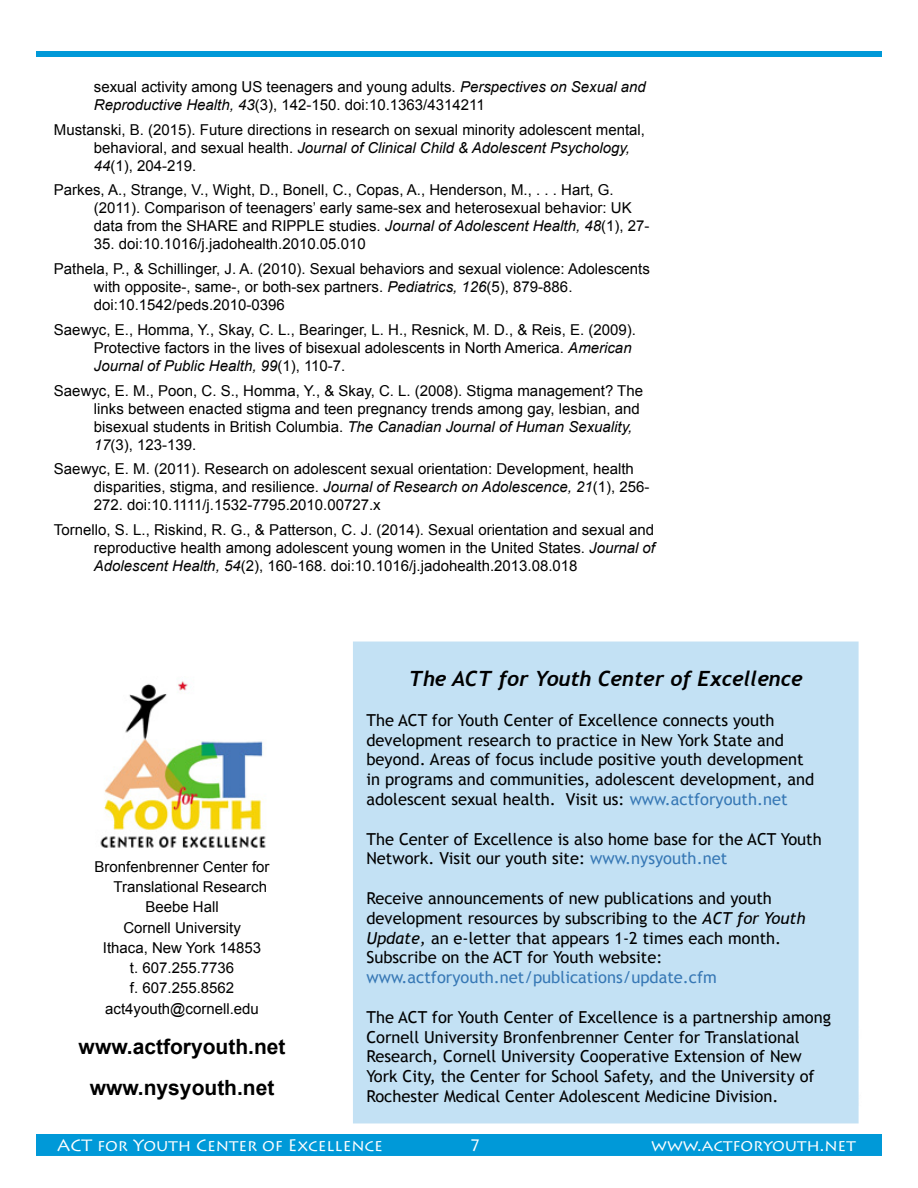
<style>
.page{position:relative;width:918px;height:1188px;background:#fff}
.page>*{position:absolute;margin:0;border:0;box-sizing:border-box;transform-origin:0 0}
.t1{font:700 21px/40.5px "Arial";color:#000;text-align:center}
.t2{font:italic 700 21px "Trebuchet";color:#000}
.t3{font:16.5px/19.8px "Trebuchet MS";color:#000}
.t4{font:16.5px "Lithos Pro";color:#fff}
.t5{font:16.5px "Trebuchet MS";color:#3778b5}
.t6{font:15px/18px "Arial";color:#000}
.s1{font-style:italic}
.s2{color:#3778b5}
</style>
<div class="page">
<div style="left:36px;top:51px;width:846px;height:6px;background:#0099d8"></div>
<div style="left:37px;top:1135px;width:844px;height:20px;background:#0099d8"></div>
<div style="left:36px;top:1134px;width:846px;height:22px;border:2px solid #0099d8"></div>
<img style="left:100px;top:681px;width:166px;height:167px">
<div style="left:353px;top:642px;width:506px;height:481px;background:#c3e1f4"></div>
<p class="t6" style="left:94px;top:78px;width:553px">sexual activity among US teenagers and young adults. <span class="s1">Perspectives on Sexual and<br>Reproductive Health, 43</span>(3), 142-150. doi:10.1363/4314211</p>
<p class="t6" style="left:94px;top:121px;width:553px;text-indent:-40px">Mustanski, B. (2015). Future directions in research on sexual minority adolescent mental, behavioral, and sexual health. <span class="s1">Journal of Clinical Child &amp; Adolescent Psychology,<br>44</span>(1), 204-219.</p>
<p class="t6" style="left:94px;top:181px;width:557px;text-indent:-40px">Parkes, A., Strange, V., Wight, D., Bonell, C., Copas, A., Henderson, M., . . . Hart, G. (2011). Comparison of teenagers’ early same-sex and heterosexual behavior: UK data from the SHARE and RIPPLE studies. <span class="s1">Journal of Adolescent Health, 48</span>(1), 27-</p>
<p class="t6" style="left:54px;top:232px;width:597px;line-height:24.8px;text-indent:40px">35. doi:10.1016/j.jadohealth.2010.05.010<br>Pathela, P., &amp; Schillinger, J. A. (2010). Sexual behaviors and sexual violence: Adolescents</p>
<p class="t6" style="left:94px;top:278px;width:480px">with opposite-, same-, or both-sex partners. <span class="s1">Pediatrics, 126</span>(5), 879-886. doi:10.1542/peds.2010-0396</p>
<p class="t6" style="left:94px;top:321px;width:543px;text-indent:-40px">Saewyc, E., Homma, Y., Skay, C. L., Bearinger, L. H., Resnick, M. D., &amp; Reis, E. (2009).<br>Protective factors in the lives of bisexual adolescents in North America. <span class="s1">American<br>Journal of Public Health, 99</span>(1), 110-7.</p>
<p class="t6" style="left:94px;top:382px;width:551px;text-indent:-40px">Saewyc, E. M., Poon, C. S., Homma, Y., &amp; Skay, C. L. (2008). Stigma management? The links between enacted stigma and teen pregnancy trends among gay, lesbian, and bisexual students in British Columbia. <span class="s1">The Canadian Journal of Human Sexuality, 17</span>(3), 123-139.</p>
<p class="t6" style="left:94px;top:460px;width:557px;text-indent:-40px">Saewyc, E. M. (2011). Research on adolescent sexual orientation: Development, health disparities, stigma, and resilience. <span class="s1">Journal of Research on Adolescence, 21</span>(1), 256-<br>272. doi:10.1111/j.1532-7795.2010.00727.x</p>
<p class="t6" style="left:94px;top:521px;width:563px;text-align:justify;text-indent:-40px">Tornello, S. L., Riskind, R. G., &amp; Patterson, C. J. (2014). Sexual orientation and sexual and reproductive health among adolescent young women in the United States. <span class="s1">Journal of Adolescent Health, 54</span>(2), 160-168. doi:10.1016/j.jadohealth.2013.08.018</p>
<p class="t6" style="left:95px;top:858px;width:177px">Bronfenbrenner Center for</p>
<p class="t6" style="left:113px;top:878px;width:155px">Translational Research</p>
<p class="t6" style="left:145px;top:898px;width:75px">Beebe Hall</p>
<p class="t6" style="left:123px;top:918px;width:119px">Cornell University</p>
<p class="t6" style="left:103px;top:939px;width:160px">Ithaca, New York 14853</p>
<p class="t6" style="left:130px;top:959px;width:106px">t. 607.255.7736</p>
<p class="t6" style="left:130px;top:979px;width:106px">f. 607.255.8562</p>
<p class="t6" style="left:105px;top:999px;width:155px">act4youth@cornell.edu</p>
<h1 class="t1" style="left:79px;top:1027px;width:208px">www.actforyouth.net www.nysyouth.net</h1>
<h1 class="t2" style="left:409px;top:666px;width:395px">The ACT for Youth Center of Excellence</h1>
<p class="t3" style="left:366px;top:710px;width:449px">The ACT for Youth Center of Excellence connects youth development research to practice in New York State and beyond. Areas of focus include positive youth development in programs and communities, adolescent development, and adolescent sexual health. Visit us: <span class="s2">www.actforyouth.net</span></p>
<p class="t3" style="left:366px;top:829px;width:457px">The Center of Excellence is also home base for the ACT Youth<br>Network. Visit our youth site: <span class="s2">www.nysyouth.net</span></p>
<p class="t3" style="left:366px;top:888px;width:441px">Receive announcements of new publications and youth development resources by subscribing to the <span class="s1">ACT for Youth Update,</span> an e-letter that appears 1-2 times each month.<br>Subscribe on the ACT for Youth website:</p>
<p class="t5" style="left:366px;top:968px;width:352px">www.actforyouth.net/publications/update.cfm</p>
<p class="t3" style="left:366px;top:1007px;width:466px">The ACT for Youth Center of Excellence is a partnership among Cornell University Bronfenbrenner Center for Translational Research, Cornell University Cooperative Extension of New York City, the Center for School Safety, and the University of Rochester Medical Center Adolescent Medicine Division.</p>
<p class="t4" style="left:57px;top:1136px;width:327px">ACT for Youth Center of Excellence</p>
<p class="t4" style="left:470px;top:1136px;width:13px">7</p>
<p class="t4" style="left:651px;top:1136px;width:206px">www.actforyouth.net</p>
</div>
